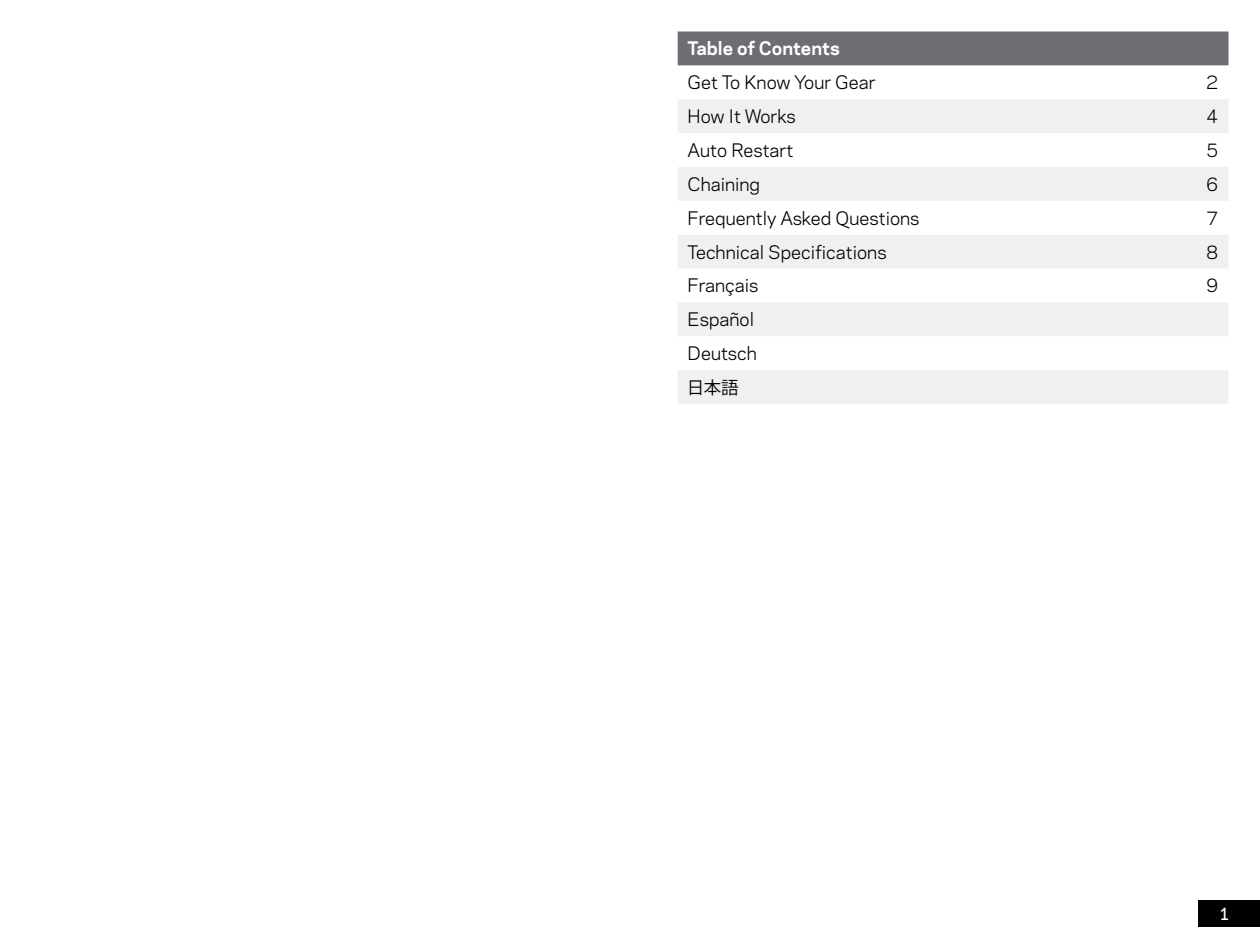
<style>
.page{position:relative;width:1260px;height:945px;background:#fff}
.page>*{position:absolute;margin:0;border:0;box-sizing:border-box;transform-origin:0 0}
.t1{font:17.5px/33.9px "Galaxie Polaris";color:#000}
.t2{font:700 17.5px "Galaxie Polaris";color:#fff}
.t3{font:17.5px "Koz Go Pro";color:#000}
.t4{font:500 15.75px "Galaxie Polaris Condensed";color:#fff}
</style>
<div class="page">
<div style="left:1198px;top:900px;width:62px;height:27px;background:#000101"></div>
<div style="left:678px;top:32px;width:550px;height:33px;background:#6d6e71"></div>
<svg style="left:678px;top:99px;width:550px;height:305px;fill:#eff0f0"></svg>
<p class="t2" style="left:688px;top:35px;width:154px">Table of Contents</p>
<p class="t1" style="left:688px;top:65px;width:190px">Get To Know Your Gear</p>
<p class="t1" style="left:1206px;top:65px;width:14px">2</p>
<p class="t1" style="left:688px;top:99px;width:110px">How It Works</p>
<p class="t1" style="left:1206px;top:99px;width:14px">4</p>
<p class="t1" style="left:688px;top:132px;width:107px">Auto Restart</p>
<p class="t1" style="left:1206px;top:132px;width:14px">5</p>
<p class="t1" style="left:688px;top:166px;width:74px">Chaining</p>
<p class="t1" style="left:1206px;top:166px;width:14px">6</p>
<p class="t1" style="left:688px;top:200px;width:233px">Frequently Asked Questions</p>
<p class="t1" style="left:1206px;top:200px;width:14px">7</p>
<p class="t1" style="left:688px;top:234px;width:200px">Technical Specifications</p>
<p class="t1" style="left:1206px;top:234px;width:14px">8</p>
<p class="t1" style="left:688px;top:268px;width:72px">Français</p>
<p class="t1" style="left:1206px;top:268px;width:14px">9</p>
<p class="t1" style="left:688px;top:302px;width:71px">Español<br>Deutsch</p>
<p class="t3" style="left:687px;top:376px;width:53px">日本語</p>
<p class="t4" style="left:1221px;top:903px;width:10px">1</p>
</div>
